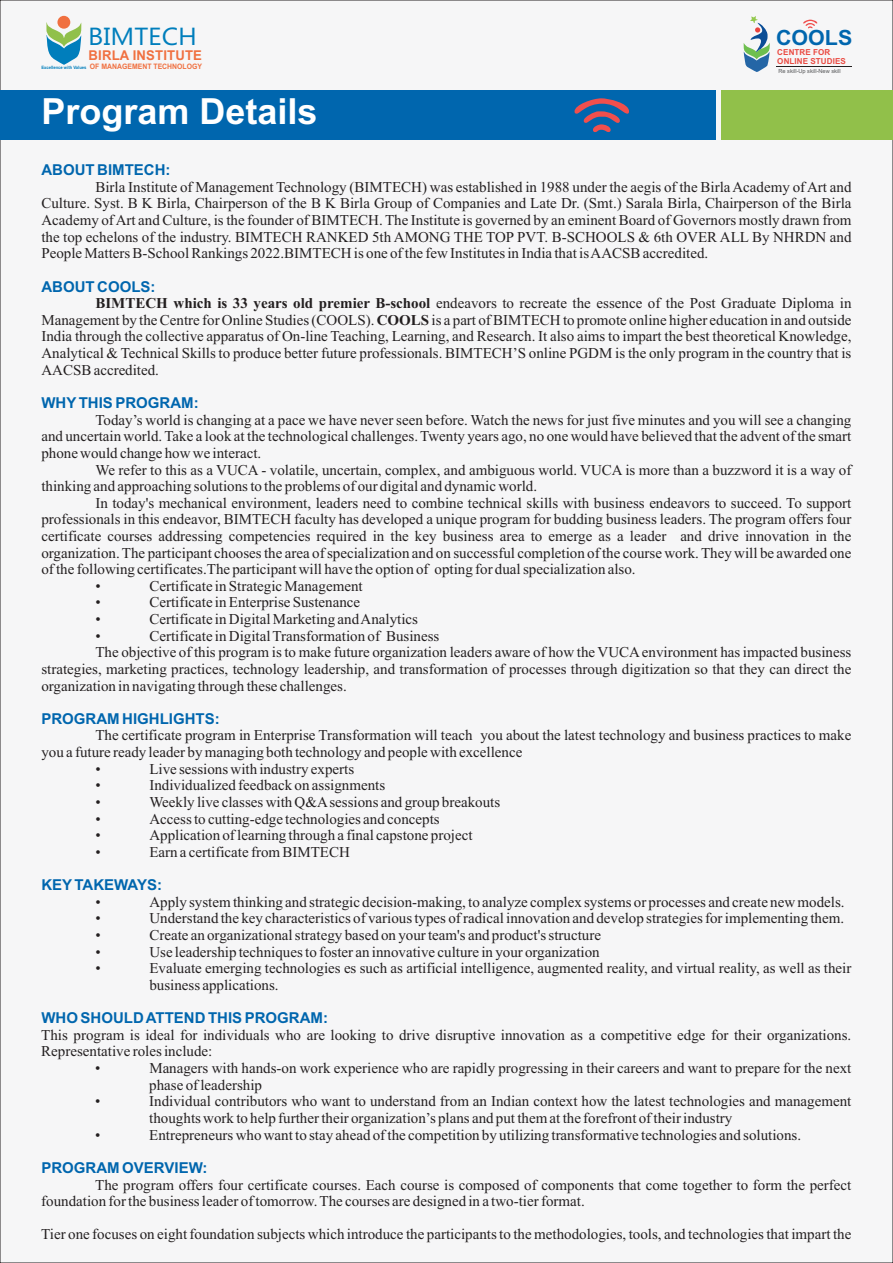
<style>
.page{position:relative;width:893px;height:1263px;background:#fff}
.page>*{position:absolute;margin:0;border:0;box-sizing:border-box;transform-origin:0 0}
.t1{font:700 36px "Arial";color:#fff}
.t2{font:24.75px "Ebrima";color:#007ebc;scale:1.07 1}
.t3{font:700 21px "Arial";color:#0066ae}
.t4{font:15px/16.6px "Times New Roman";color:#231f20}
.t5{font:700 15px "Arial";color:#0066ae}
.t6{font:700 13.5px "Arial";letter-spacing:.01em;color:#f07040}
.t7{font:700 8.25px/9.1px "Arial";letter-spacing:.015em;color:#ea4a42}
.t8{font:700 7.5px "Arial";color:#f07040;scale:.92 1}
.t9{font:5.7px "Arial";color:#58595b}
.s1{font-size:4.5px;color:#007ebc}
.s2{font-weight:700}
</style>
<div class="page">
<div style="left:0;top:90px;width:715px;height:50px;background:#0066ae"></div>
<svg style="left:803px;top:20px;width:14px;height:8px"></svg>
<hr style="left:776px;top:66px;width:75px;height:1px;background:#231f20">
<svg style="left:743px;top:16px;width:27px;height:56px"></svg>
<svg style="left:575px;top:98px;width:54px;height:34px"></svg>
<svg style="left:46px;top:23px;width:36px;height:42px"></svg>
<div style="left:57px;top:16px;width:13px;height:13px;background:#f07040;border-radius:50%"></div>
<div style="left:722px;top:90px;width:171px;height:50px;background:#91c04a"></div>
<h2 class="t2" style="left:88px;top:27px;width:103px">BIMTECH</h2>
<p class="t6" style="left:89px;top:50px;width:115px">BIRLA INSTITUTE</p>
<p class="t8" style="left:41px;top:64px;width:176px"><span class="s1">Excellence with Values</span> OF MANAGEMENT TECHNOLOGY</p>
<h1 class="t1" style="left:41px;top:98px;width:278px">Program Details</h1>
<p class="t5" style="left:41px;top:164px;width:131px">ABOUT BIMTECH:</p>
<h3 class="t3" style="left:776px;top:29px;width:78px">COOLS</h3>
<p class="t7" style="left:777px;top:48px;width:70px">CENTRE FOR<br>ONLINE STUDIES</p>
<p class="t9" style="left:778px;top:69px;width:64px">Re skill-Up skill-New skill</p>
<p class="t4" style="left:41px;top:180px;width:812px;text-align:justify;text-indent:54px">Birla Institute of Management Technology (BIMTECH) was established in 1988 under the aegis of the Birla Academy of Art and Culture. Syst. B K Birla, Chairperson of the B K Birla Group of Companies and Late Dr. (Smt.) Sarala Birla, Chairperson of the Birla Academy of Art and Culture, is the founder of BIMTECH. The Institute is governed by an eminent Board of Governors mostly drawn from the top echelons of the industry. BIMTECH RANKED 5th AMONG THE TOP PVT. B-SCHOOLS &amp; 6th OVER ALL By NHRDN and People Matters B-School Rankings 2022.BIMTECH is one of the few Institutes in India that is AACSB accredited.</p>
<p class="t4" style="left:41px;top:296px;width:812px;text-align:justify;text-indent:54px"><span class="s2">BIMTECH which is 33 years old premier B-school</span> endeavors to recreate the essence of the Post Graduate Diploma in Management by the Centre for Online Studies (COOLS). <span class="s2">COOLS</span>is a part of BIMTECH to promote online higher education in and outside India through the collective apparatus of On-line Teaching, Learning, and Research. It also aims to impart the best theoretical Knowledge, Analytical &amp; Technical Skills to produce better future professionals. BIMTECH’S online PGDM is the only program in the country that is AACSB accredited.</p>
<p class="t4" style="left:41px;top:413px;width:812px;text-align:justify;text-indent:54px">Today’s world is changing at a pace we have never seen before. Watch the news for just five minutes and you will see a changing and uncertain world. Take a look at the technological challenges. Twenty years ago, no one would have believed that the advent of the smart phone would change how we interact.</p>
<p class="t4" style="left:41px;top:463px;width:811px;text-indent:54px">We refer to this as a VUCA - volatile, uncertain, complex, and ambiguous world. VUCA is more than a buzzword it is a way of thinking and approaching solutions to the problems of our digital and dynamic world.</p>
<p class="t4" style="left:95px;top:496px;width:757px">In today's mechanical environment, leaders need to combine technical skills with business endeavors to succeed. To support</p>
<p class="t4" style="left:41px;top:512px;width:811px">professionals in this endeavor, BIMTECH faculty has developed a unique program for budding business leaders. The program offers four</p>
<p class="t4" style="left:41px;top:529px;width:811px">certificate courses addressing competencies required in the key business area to emerge as a leader and drive innovation in the</p>
<p class="t4" style="left:41px;top:546px;width:811px">organization. The participant chooses the area of specialization and on successful completion of the course work. They will be awarded one</p>
<p class="t4" style="left:41px;top:562px;width:596px">of the following certificates.The participant will have the option of opting for dual specialization also.</p>
<p class="t4" style="left:95px;top:579px;width:7px">•</p>
<p class="t4" style="left:149px;top:579px;width:215px">Certificate in Strategic Management</p>
<p class="t4" style="left:95px;top:595px;width:7px">•</p>
<p class="t4" style="left:149px;top:595px;width:212px">Certificate in Enterprise Sustenance</p>
<p class="t4" style="left:95px;top:612px;width:7px">•</p>
<p class="t4" style="left:149px;top:612px;width:270px">Certificate in Digital Marketing and Analytics</p>
<p class="t4" style="left:95px;top:629px;width:7px">•</p>
<p class="t4" style="left:149px;top:629px;width:291px">Certificate in Digital Transformation of Business</p>
<p class="t4" style="left:95px;top:645px;width:757px">The objective of this program is to make future organization leaders aware of how the VUCAenvironment has impacted business</p>
<p class="t4" style="left:41px;top:662px;width:812px">strategies, marketing practices, technology leadership, and transformation of processes through digitization so that they can direct the</p>
<p class="t4" style="left:41px;top:679px;width:307px">organization in navigating through these challenges.</p>
<p class="t4" style="left:95px;top:728px;width:758px">The certificate program in Enterprise Transformation will teach you about the latest technology and business practices to make</p>
<p class="t4" style="left:41px;top:745px;width:482px">you a future ready leader by managing both technology and people with excellence</p>
<p class="t4" style="left:95px;top:762px;width:7px">•</p>
<p class="t4" style="left:149px;top:762px;width:206px">Live sessions with industry experts</p>
<p class="t4" style="left:95px;top:778px;width:7px">•</p>
<p class="t4" style="left:149px;top:778px;width:237px">Individualized feedback on assignments</p>
<p class="t4" style="left:95px;top:795px;width:7px">•</p>
<p class="t4" style="left:149px;top:795px;width:352px">Weekly live classes with Q&amp;Asessions and group breakouts</p>
<p class="t4" style="left:95px;top:812px;width:7px">•</p>
<p class="t4" style="left:149px;top:812px;width:292px">Access to cutting-edge technologies and concepts</p>
<p class="t4" style="left:95px;top:828px;width:7px">•</p>
<p class="t4" style="left:149px;top:828px;width:325px">Application of learning through a final capstone project</p>
<p class="t4" style="left:95px;top:845px;width:7px">•</p>
<p class="t4" style="left:149px;top:845px;width:202px">Earn a certificate from BIMTECH</p>
<p class="t5" style="left:41px;top:281px;width:116px">ABOUT COOLS:</p>
<p class="t5" style="left:41px;top:397px;width:159px">WHYTHIS PROGRAM:</p>
<p class="t5" style="left:41px;top:713px;width:180px">PROGRAM HIGHLIGHTS:</p>
<p class="t5" style="left:41px;top:879px;width:122px">KEYTAKEWAYS:</p>
<p class="t4" style="left:95px;top:895px;width:7px">•</p>
<p class="t4" style="left:149px;top:895px;width:697px">Apply system thinking and strategic decision-making, to analyze complex systems or processes and create new models.</p>
<p class="t4" style="left:95px;top:911px;width:7px">•</p>
<p class="t4" style="left:149px;top:911px;width:696px">Understand the key characteristics of various types of radical innovation and develop strategies for implementing them.</p>
<p class="t4" style="left:95px;top:928px;width:7px">•</p>
<p class="t4" style="left:149px;top:928px;width:453px">Create an organizational strategy based on your team's and product's structure</p>
<p class="t4" style="left:95px;top:945px;width:7px">•</p>
<p class="t4" style="left:149px;top:945px;width:452px">Use leadership techniques to foster an innovative culture in your organization</p>
<p class="t4" style="left:95px;top:961px;width:7px">•</p>
<p class="t4" style="left:149px;top:961px;width:704px">Evaluate emerging technologies es such as artificial intelligence, augmented reality, and virtual reality, as well as their business applications.</p>
<p class="t4" style="left:41px;top:1028px;width:812px">This program is ideal for individuals who are looking to drive disruptive innovation as a competitive edge for their organizations.</p>
<p class="t4" style="left:41px;top:1044px;width:173px">Representative roles include:</p>
<p class="t4" style="left:95px;top:1061px;width:7px">•</p>
<p class="t4" style="left:149px;top:1061px;width:704px">Managers with hands-on work experience who are rapidly progressing in their careers and want to prepare for the next phase of leadership</p>
<p class="t4" style="left:95px;top:1094px;width:7px">•</p>
<p class="t4" style="left:149px;top:1094px;width:704px">Individual contributors who want to understand from an Indian context how the latest technologies and management thoughts work to help further their organization’s plans and put them at the forefront of their industry</p>
<p class="t4" style="left:95px;top:1127px;width:7px">•</p>
<p class="t4" style="left:149px;top:1127px;width:653px">Entrepreneurs who want to stay ahead of the competition by utilizing transformative technologies and solutions.</p>
<p class="t4" style="left:41px;top:1177px;width:812px;text-indent:54px">The program offers four certificate courses. Each course is composed of components that come together to form the perfect foundation for the business leader of tomorrow. The courses are designed in a two-tier format.</p>
<p class="t4" style="left:41px;top:1227px;width:811px">Tier one focuses on eight foundation subjects which introduce the participants to the methodologies, tools, and technologies that impart the</p>
<p class="t5" style="left:41px;top:1012px;width:288px">WHO SHOULD ATTEND THIS PROGRAM:</p>
<p class="t5" style="left:41px;top:1162px;width:168px">PROGRAM OVERVIEW:</p>
</div>
